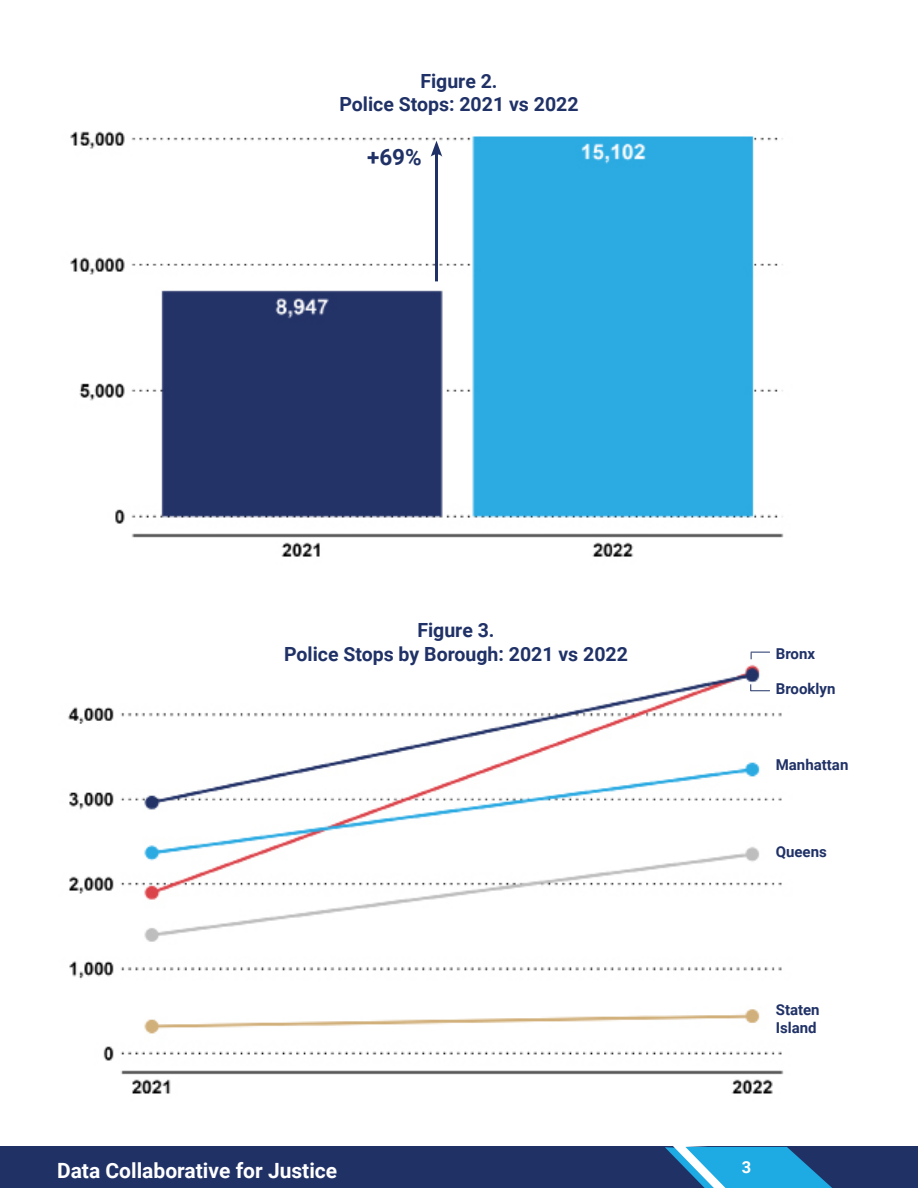
<style>
.page{position:relative;width:918px;height:1188px;background:#fff}
.page>*{position:absolute;margin:0;border:0;box-sizing:border-box;transform-origin:0 0}
.t1{font:700 22.5px "Roboto";color:#1f3166}
.t2{font:700 21px "Roboto";color:#fff}
.t3{font:700 19.5px "Roboto";color:#1f3166}
.t4{font:700 16.5px "Roboto";color:#fff}
.t5{font:700 15px/18px "Roboto";color:#1f3166}
</style>
<div class="page">
<hr style="left:0;top:1147px;width:1px;height:41px;background:#203166">
<div style="left:1px;top:1147px;width:917px;height:41px;background:#203166"></div>
<svg style="left:665px;top:1146px;width:173px;height:42px"></svg>
<img style="left:68px;top:651px;width:716px;height:443px">
<img style="left:70px;top:131px;width:714px;height:426px">
<hr style="left:435px;top:151px;width:3px;height:130px;background:#1f3166">
<svg style="left:431px;top:141px;width:11px;height:16px"></svg>
<svg style="left:751px;top:652px;width:19px;height:7px"></svg>
<svg style="left:750px;top:684px;width:20px;height:7px"></svg>
<p class="t3" style="left:420px;top:67px;width:79px">Figure 2.</p>
<p class="t3" style="left:339px;top:90px;width:241px">Police Stops: 2021 vs 2022</p>
<p class="t1" style="left:367px;top:141px;width:56px">+69%</p>
<p class="t3" style="left:417px;top:617px;width:79px">Figure 3.</p>
<p class="t3" style="left:284px;top:640px;width:345px">Police Stops by Borough: 2021 vs 2022</p>
<p class="t5" style="left:776px;top:644px;width:41px">Bronx</p>
<p class="t5" style="left:776px;top:679px;width:61px">Brooklyn</p>
<p class="t5" style="left:776px;top:755px;width:74px">Manhattan</p>
<p class="t5" style="left:776px;top:842px;width:53px">Queens</p>
<p class="t5" style="left:776px;top:1000px;width:45px">Staten<br>Island</p>
<p class="t2" style="left:57px;top:1156px;width:282px">Data Collaborative for Justice</p>
<p class="t4" style="left:742px;top:1155px;width:11px">3</p>
</div>
